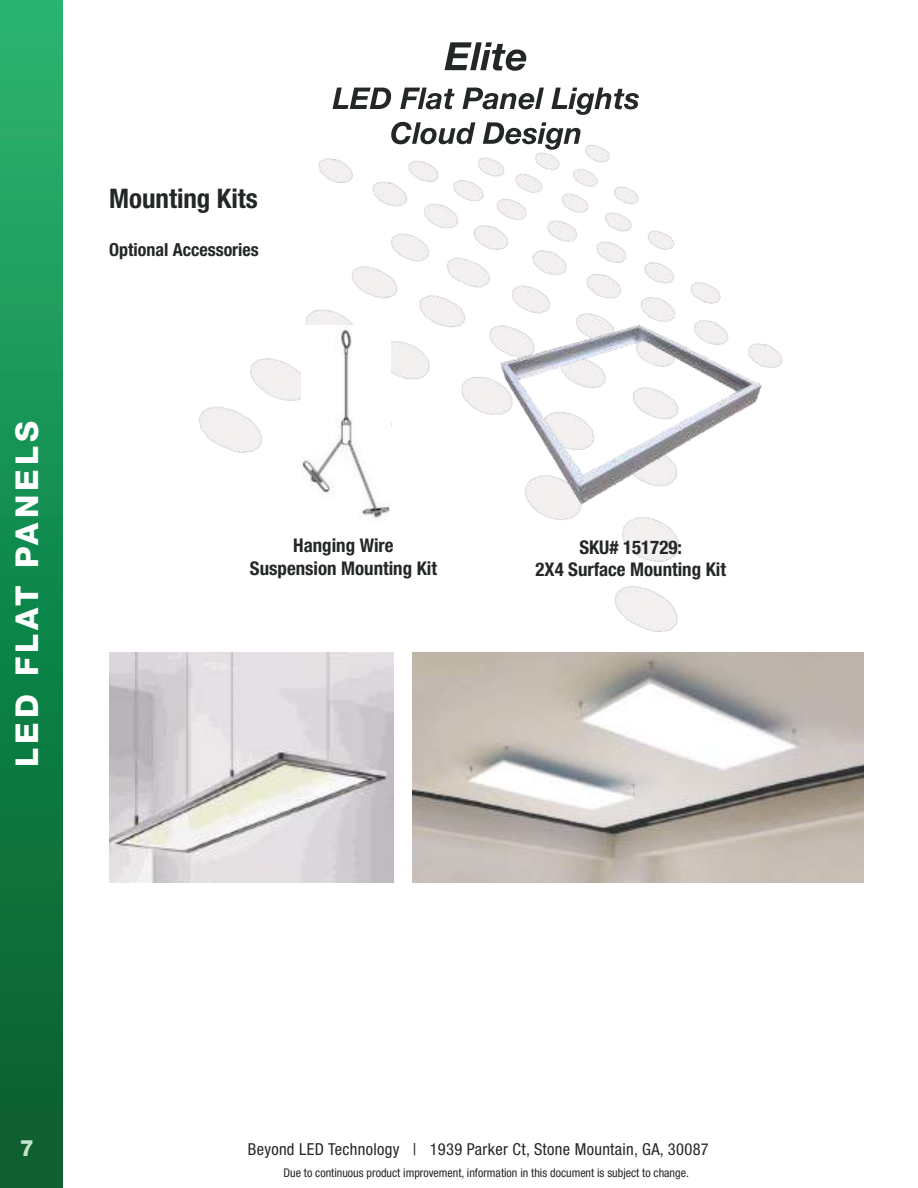
<style>
.page{position:relative;width:918px;height:1188px;background:#fff}
.page>*{position:absolute;margin:0;border:0;box-sizing:border-box;transform-origin:0 0}
.t1{font:800 31.5px "Helvetica Neue LT Std";letter-spacing:.13em;color:#fff}
.t2{font:700 condensed 27px "Helvetica Neue LT Std";color:#242728}
.t3{font:800 22.5px "Helvetica Neue LT Std";color:#c3e4cd}
.t4{font:700 condensed 18.9px/22.6px "Helvetica Neue LT Std";color:#242728;text-align:center}
.t5{font:700 condensed 18px "Helvetica Neue LT Std";color:#242728}
.t6{font:condensed 16.5px "Helvetica Neue LT Pro";letter-spacing:.02em;color:#242728}
.t7{font:condensed 12px "Helvetica Neue LT Pro";color:#242728}
</style>
<div class="page">
<div style="left:0;top:0;width:63px;height:1188px;background:linear-gradient(to bottom,#26b570,#065b2b)"></div>
<img style="left:198px;top:145px;width:585px;height:487px">
<img style="left:109px;top:653px;width:284px;height:229px">
<img style="left:413px;top:653px;width:451px;height:229px">
<img style="left:483px;top:299px;width:294px;height:227px">
<img style="left:302px;top:325px;width:88px;height:197px">
<svg style="left:445px;top:42px;width:81px;height:29px"></svg>
<svg style="left:333px;top:88px;width:306px;height:27px"></svg>
<svg style="left:391px;top:122px;width:190px;height:28px"></svg>
<h1 class="t1" style="left:8px;top:767px;width:348px;rotate:-90deg">LED FLAT PANELS</h1>
<h2 class="t2" style="left:109px;top:182px;width:150px">Mounting Kits</h2>
<h3 class="t5" style="left:109px;top:239px;width:151px">Optional Accessories</h3>
<h3 class="t4" style="left:250px;top:534px;width:189px">Hanging Wire<br>Suspension Mounting Kit</h3>
<h3 class="t4" style="left:535px;top:535px;width:192px">SKU# 151729:<br>2X4 Surface Mounting Kit</h3>
<h3 class="t3" style="left:20px;top:1134px;width:16px">7</h3>
<h3 class="t6" style="left:248px;top:1139px;width:463px">Beyond LED Technology | 1939 Parker Ct, Stone Mountain, GA, 30087</h3>
<p class="t7" style="left:284px;top:1165px;width:407px">Due to continuous product improvement, information in this document is subject to change.</p>
</div>
